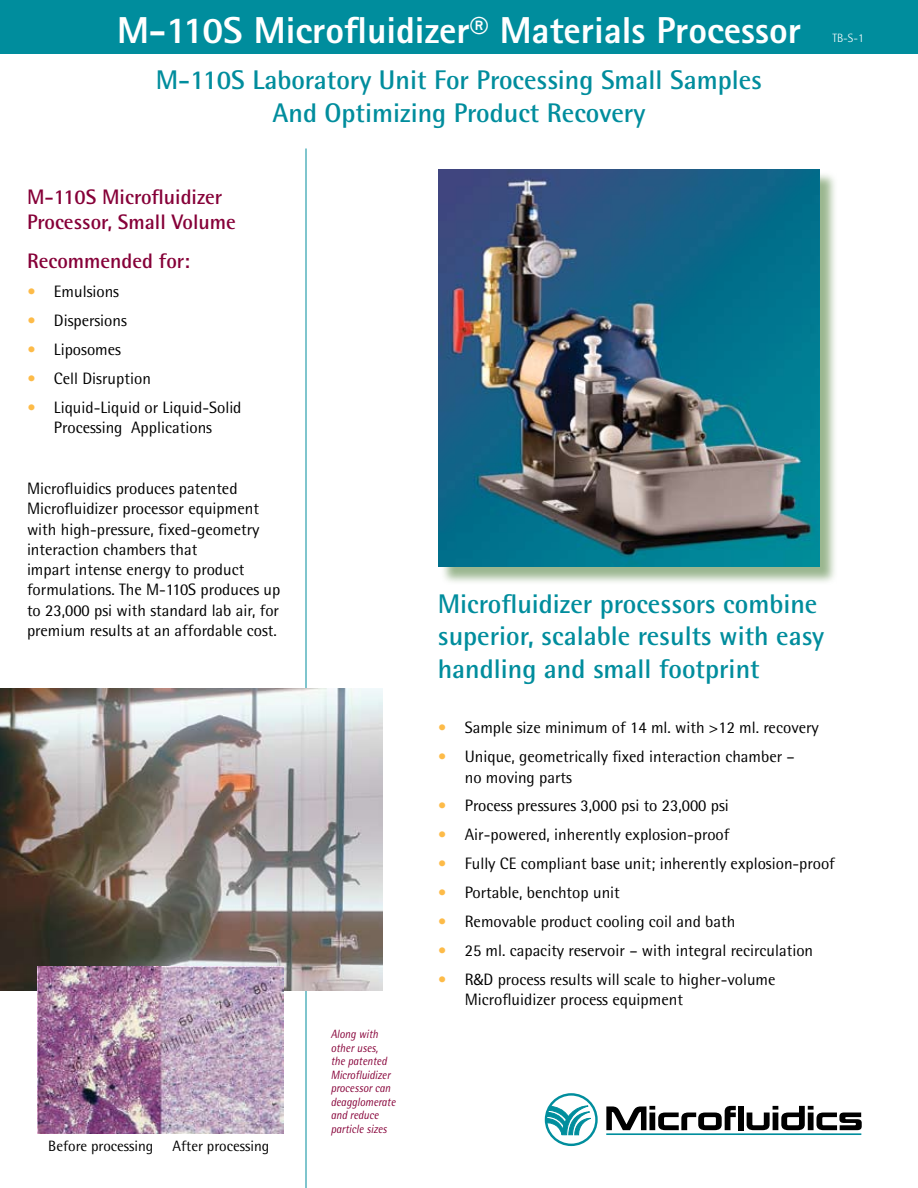
<style>
.page{position:relative;width:918px;height:1188px;background:#fff}
.page>*{position:absolute;margin:0;border:0;box-sizing:border-box;transform-origin:0 0}
.t1{font:800 37.5px "Rotis Sans Serif";color:#fff}
.t2{font:700 27px/32.4px "Rotis Semi Sans";color:#008d9d;text-align:center}
.t3{font:700 21px/25.2px "Rotis Semi Sans";color:#860038}
.t4{font:16.5px/20.2px "Rotis Semi Sans";color:#000}
.t5{font:15px "Rotis Semi Sans";color:#000}
.t6{font:italic 12px/13.5px "Rotis Semi Sans";color:#860038;scale:.9 1}
.t7{font:300 12px "Rotis Semi Sans";color:#fff}
.s1{font-weight:700;color:#fdbb48}
.s2{font-family:"Myriad Pro"}
</style>
<div class="page">
<div style="left:0;top:0;width:918px;height:54px;background:#008d9d"></div>
<hr style="left:306px;top:148px;width:1px;height:1040px;background:#008d9d">
<img style="left:0;top:688px;width:383px;height:303px">
<img style="left:38px;top:966px;width:246px;height:168px">
<div style="left:545px;top:1093px;width:53px;height:53px;border:2px solid #008e9d;border-radius:50%"></div>
<svg style="left:546px;top:1105px;width:45px;height:31px"></svg>
<svg style="left:606px;top:1106px;width:130px;height:24px"></svg>
<div style="left:738px;top:1106px;width:6px;height:24px;background:#000"></div>
<svg style="left:747px;top:1106px;width:115px;height:24px"></svg>
<hr style="left:606px;top:1133px;width:255px;height:2px;background:#008e9d">
<div style="left:440px;top:172px;width:398px;height:413px;background:#7a9f6b;opacity:.75"></div>
<img style="left:438px;top:169px;width:381px;height:397px">
<h1 class="t1" style="left:117px;top:6px;width:685px">M-110S Microfluidizer® Materials Processor</h1>
<h2 class="t2" style="left:156px;top:64px;width:608px">M-110S Laboratory Unit For Processing Small Samples<br>And Optimizing Product Recovery</h2>
<p class="t3" style="left:27px;top:184px;width:210px">M-110S Microfluidizer<br>Processor, Small Volume</p>
<p class="t3" style="left:27px;top:248px;width:165px">Recommended for:</p>
<p class="t4" style="left:27px;top:281px;width:94px"><span class="s1">•</span> Emulsions</p>
<p class="t4" style="left:27px;top:310px;width:101px"><span class="s1">•</span> Dispersions</p>
<p class="t4" style="left:27px;top:339px;width:96px"><span class="s1">•</span> Liposomes</p>
<p class="t4" style="left:27px;top:368px;width:125px"><span class="s1">•</span> Cell Disruption</p>
<p class="t4" style="left:27px;top:397px;width:216px;text-align:center"><span class="s1">•</span> Liquid-Liquid or Liquid-Solid<br>Processing Applications</p>
<p class="t7" style="left:832px;top:32px;width:33px">TB-S-1</p>
<p class="t4" style="left:27px;top:478px;width:255px">Microfluidics produces patented Microfluidizer processor equipment with high-pressure, fixed-geometry interaction chambers that<br>impart intense energy to product formulations. The M-110S produces up to 23,000 psi with standard lab air, for premium results at an affordable cost.</p>
<p class="t5" style="left:48px;top:1137px;width:107px">Before processing</p>
<p class="t5" style="left:172px;top:1137px;width:98px">After processing</p>
<p class="t6" style="left:331px;top:1027px;width:73px">Along with other uses,<br>the patented<br>Microfluidizer processor can deagglomerate and reduce particle sizes</p>
<h2 class="t2" style="left:438px;top:587px;width:388px;text-align:left">Microfluidizer processors combine superior, scalable results with easy handling and small footprint</h2>
<p class="t4" style="left:438px;top:718px;width:383px"><span class="s1">•</span> Sample size minimum of 14 ml. with &gt;12 ml. recovery</p>
<p class="t4" style="left:465px;top:746px;width:332px;text-indent:-27px"><span class="s1">•</span> Unique, geometrically fixed interaction chamber – no moving parts</p>
<p class="t4" style="left:438px;top:796px;width:293px"><span class="s1">•</span> Process pressures 3,000 psi to 23,000 psi</p>
<p class="t4" style="left:438px;top:824px;width:293px"><span class="s1">•</span> Air-powered, inherently explosion-proof</p>
<p class="t4" style="left:438px;top:853px;width:399px"><span class="s1">•</span> Fully CE compliant base unit; inherently explosion-proof</p>
<p class="t4" style="left:438px;top:882px;width:184px"><span class="s1">•</span> Portable, benchtop unit</p>
<p class="t4" style="left:438px;top:911px;width:299px"><span class="s1">•</span> Removable product cooling coil and bath</p>
<p class="t4" style="left:438px;top:940px;width:377px"><span class="s1">•</span> 25 ml. capacity reservoir – with integral recirculation</p>
<p class="t4" style="left:465px;top:969px;width:312px;text-indent:-27px"><span class="s1">•</span> R<span class="s2">&amp;</span>D process results will scale to higher-volume<br>Microfluidizer process equipment</p>
</div>
